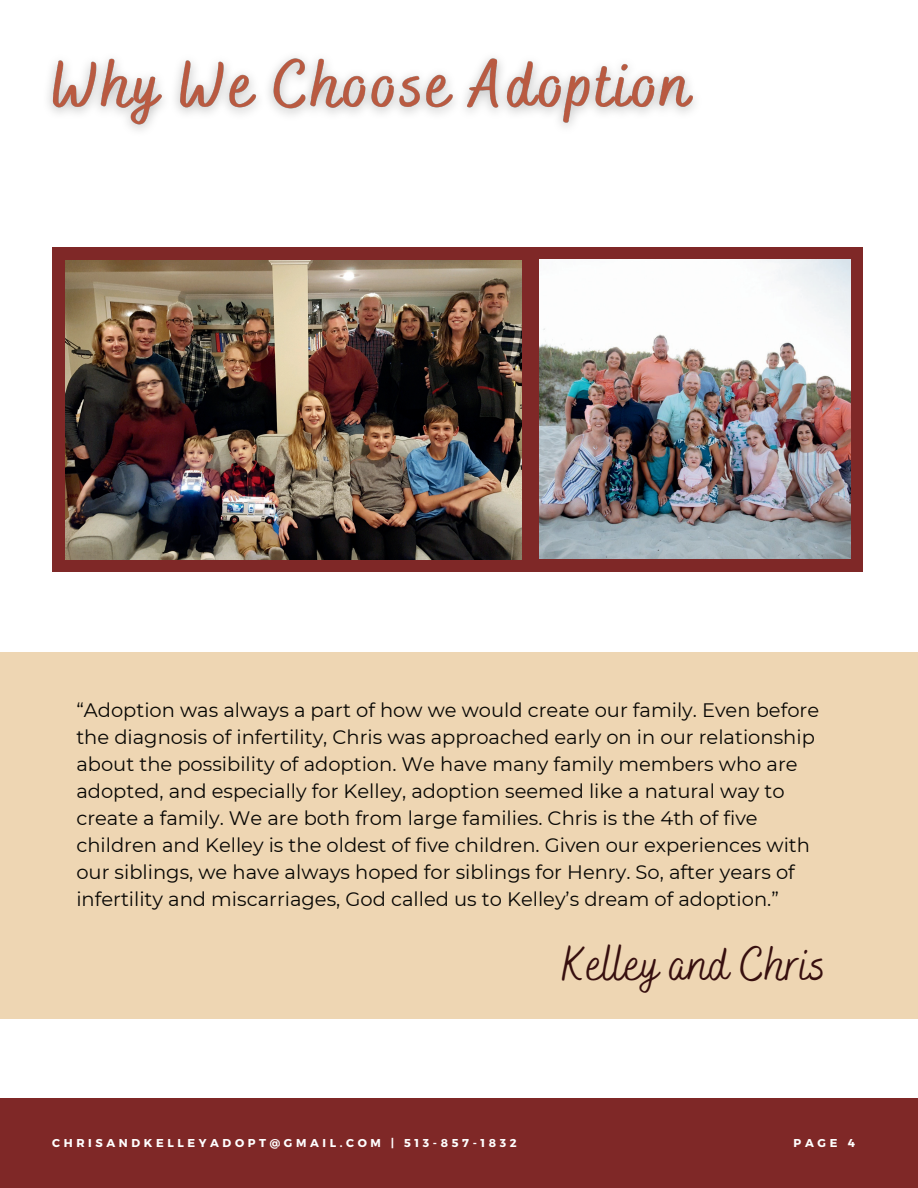
<style>
.page{position:relative;width:918px;height:1188px;background:#fff}
.page>*{position:absolute;margin:0;border:0;box-sizing:border-box;transform-origin:0 0}
.t1{font:48.3px "Bakerie Smooth";color:#370f0f}
.t2{font:19.5px/27px "Montserrat";color:#080704}
.t3{font:700 11.4px "Montserrat";letter-spacing:.32em;color:#fff}
</style>
<div class="page">
<div style="left:0;top:652px;width:918px;height:366px;background:#eed6b3"></div>
<div style="left:52px;top:247px;width:811px;height:325px;background:#7f2827"></div>
<img style="left:540px;top:259px;width:310px;height:300px">
<div style="left:0;top:1099px;width:918px;height:89px;background:#7f2827"></div>
<img style="left:66px;top:260px;width:455px;height:299px">
<img style="left:48px;top:57px;width:647px;height:73px">
<p class="t2" style="left:76px;top:696px;width:744px">“Adoption was always a part of how we would create our family. Even before the diagnosis of infertility, Chris was approached early on in our relationship about the possibility of adoption. We have many family members who are adopted, and especially for Kelley, adoption seemed like a natural way to create a family. We are both from large families. Chris is the 4th of five children and Kelley is the oldest of five children. Given our experiences with our siblings, we have always hoped for siblings for Henry. So, after years of infertility and miscarriages, God called us to Kelley’s dream of adoption.”</p>
<h1 class="t1" style="left:561px;top:935px;width:266px">Kelley and Chris</h1>
<p class="t3" style="left:52px;top:1136px;width:466px">CHRISANDKELLEYADOPT@GMAIL.COM | 513-857-1832</p>
<p class="t3" style="left:794px;top:1136px;width:63px">PAGE 4</p>
</div>
